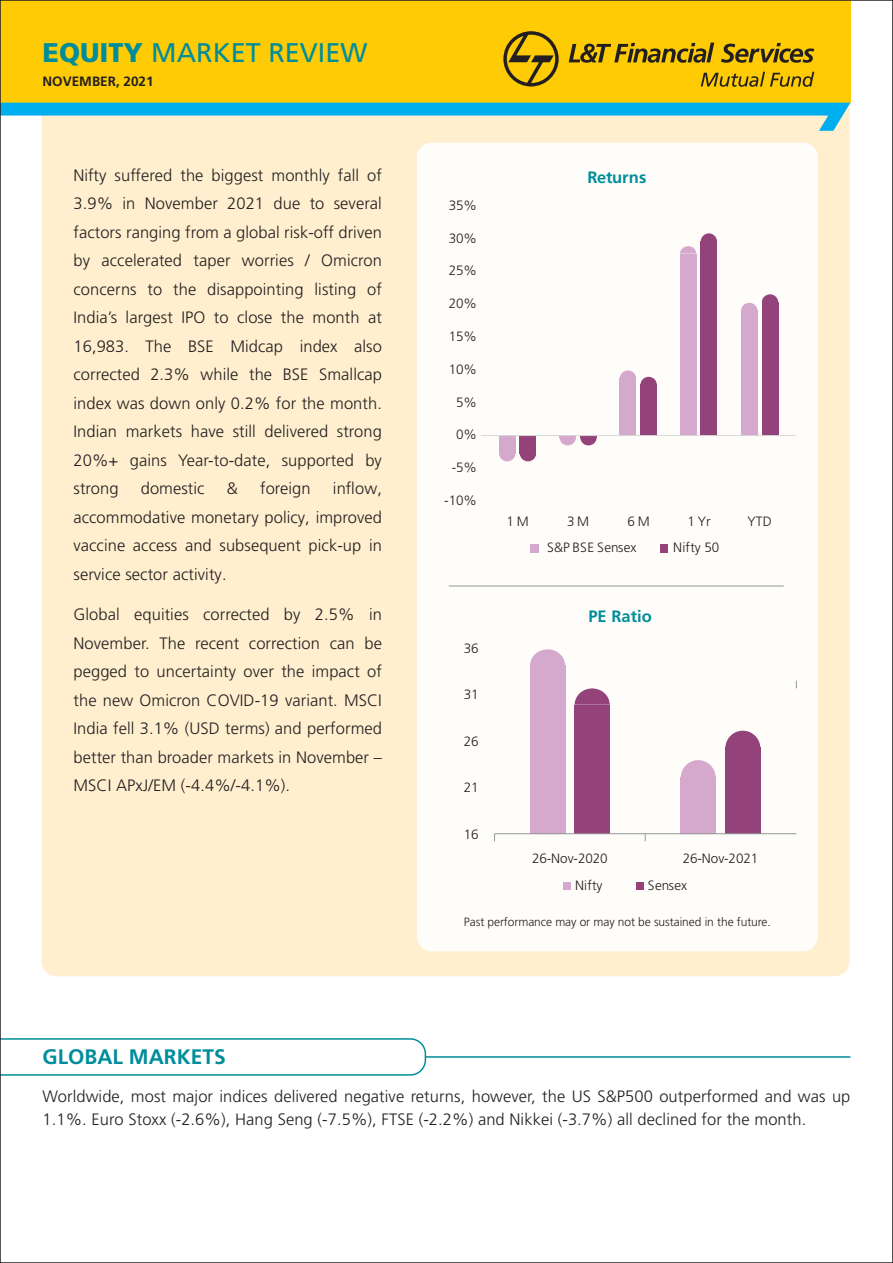
<style>
.page{position:relative;width:893px;height:1263px;background:#fff}
.page>*{position:absolute;margin:0;border:0;box-sizing:border-box;transform-origin:0 0}
.t1{font:27px "Frutiger LT Pro";color:#008d9b}
.t2{font:700 21px "Frutiger LT Pro";color:#008d9b}
.t3{font:300 16.5px/28.5px "Frutiger LT Pro";letter-spacing:.005em;color:#231f20;text-align:justify}
.t4{font:700 16.5px "Frutiger LT Pro";color:#008d9b}
.t5{font:300 13.5px "Frutiger LT Pro";letter-spacing:-.005em;color:#231f20}
.t6{font:700 13.5px "Frutiger LT Pro";color:#231f20}
.t7{font:300 13.5px "Frutiger LT Pro";letter-spacing:.02em;color:#231f20}
.t8{font:300 12px "Frutiger LT Pro";letter-spacing:-.005em;color:#231f20}
.s1{font-weight:900}
</style>
<div class="page">
<div style="left:41px;top:131px;width:808px;height:845px;background:#ffefcf"></div>
<svg style="left:3px;top:1038px;width:424px;height:38px"></svg>
<hr style="left:425px;top:1056px;width:425px;height:2px;background:#008d9b">
<div style="left:0;top:0;width:850px;height:103px;background:#ffcb05"></div>
<svg style="left:3px;top:103px;width:847px;height:28px;background:#8ad1de"></svg>
<svg style="left:503px;top:31px;width:56px;height:55px"></svg>
<svg style="left:701px;top:72px;width:113px;height:15px"></svg>
<svg style="left:569px;top:43px;width:145px;height:20px"></svg>
<svg style="left:721px;top:43px;width:93px;height:20px"></svg>
<div style="left:417px;top:143px;width:401px;height:808px;background:#fff;border-radius:15px"></div>
<div style="left:531px;top:544px;width:8px;height:8px;background:#d5a8ce"></div>
<div style="left:660px;top:544px;width:8px;height:8px;background:#94437a"></div>
<div style="left:636px;top:882px;width:8px;height:8px;background:#94437a"></div>
<div style="left:564px;top:882px;width:7px;height:8px;background:#d5a8ce"></div>
<hr style="left:449px;top:586px;width:335px;height:1px;background:#939598">
<div style="left:530px;top:665px;width:35px;height:169px;background:#d5a8ce"></div>
<div style="left:575px;top:705px;width:35px;height:128px;background:#94437a"></div>
<div style="left:681px;top:777px;width:35px;height:56px;background:#d5a8ce"></div>
<svg style="left:575px;top:688px;width:35px;height:17px"></svg>
<svg style="left:530px;top:649px;width:35px;height:16px"></svg>
<div style="left:725px;top:747px;width:35px;height:87px;background:#94437a"></div>
<svg style="left:725px;top:731px;width:35px;height:16px"></svg>
<svg style="left:681px;top:760px;width:35px;height:17px"></svg>
<div style="left:680px;top:254px;width:16px;height:182px;background:#d5a8ce"></div>
<div style="left:701px;top:241px;width:16px;height:195px;background:#94437a"></div>
<svg style="left:680px;top:233px;width:37px;height:21px"></svg>
<svg style="left:560px;top:436px;width:37px;height:9px"></svg>
<svg style="left:620px;top:370px;width:37px;height:15px"></svg>
<div style="left:620px;top:378px;width:16px;height:58px;background:#d5a8ce"></div>
<div style="left:640px;top:385px;width:17px;height:51px;background:#94437a"></div>
<svg style="left:741px;top:294px;width:37px;height:16px"></svg>
<div style="left:741px;top:310px;width:16px;height:126px;background:#d5a8ce"></div>
<div style="left:762px;top:302px;width:16px;height:134px;background:#94437a"></div>
<div style="left:499px;top:435px;width:16px;height:19px;background:#d5a8ce"></div>
<div style="left:520px;top:435px;width:16px;height:19px;background:#94437a"></div>
<svg style="left:499px;top:454px;width:37px;height:7px"></svg>
<hr style="left:495px;top:833px;width:301px;height:1px;background:#939598">
<hr style="left:481px;top:435px;width:315px;height:1px;background:#d9d9d8">
<h1 class="t1" style="left:43px;top:37px;width:326px"><span class="s1">EQUITY</span> MARKET REVIEW</h1>
<p class="t6" style="left:43px;top:73px;width:113px">NOVEMBER, 2021</p>
<p class="t3" style="left:73px;top:161px;width:310px">Nifty suffered the biggest monthly fall of 3.9% in November 2021 due to several factors ranging from a global risk-off driven by accelerated taper worries / Omicron concerns to the disappointing listing of India’s largest IPO to close the month at 16,983. The BSE Midcap index also corrected 2.3% while the BSE Smallcap index was down only 0.2% for the month.<br>Indian markets have still delivered strong 20%+ gains Year-to-date, supported by strong</p>
<p class="t3" style="left:73px;top:474px;width:310px;text-indent:259px">inflow, accommodative monetary policy, improved vaccine access and subsequent pick-up in service sector activity.</p>
<p class="t3" style="left:73px;top:600px;width:310px">Global equities corrected by 2.5% in November. The recent correction can be pegged to uncertainty over the impact of the new Omicron COVID-19 variant. MSCI India fell 3.1% (USD terms) and performed better than broader markets in November – MSCI APxJ/EM (-4.4%/-4.1%).</p>
<p class="t3" style="left:141px;top:474px;width:65px">domestic</p>
<p class="t3" style="left:227px;top:474px;width:13px">&amp;</p>
<p class="t3" style="left:260px;top:474px;width:52px">foreign</p>
<p class="t5" style="left:449px;top:197px;width:30px">35%</p>
<p class="t5" style="left:449px;top:230px;width:30px">30%</p>
<p class="t5" style="left:449px;top:263px;width:30px">25%</p>
<p class="t5" style="left:449px;top:296px;width:30px">20%</p>
<p class="t5" style="left:449px;top:328px;width:30px">15%</p>
<p class="t5" style="left:449px;top:361px;width:30px">10%</p>
<p class="t5" style="left:456px;top:394px;width:22px">5%</p>
<p class="t5" style="left:456px;top:427px;width:22px">0%</p>
<p class="t5" style="left:452px;top:460px;width:27px">-5%</p>
<p class="t5" style="left:444px;top:492px;width:34px">-10%</p>
<p class="t5" style="left:464px;top:640px;width:16px">36</p>
<p class="t5" style="left:464px;top:687px;width:16px">31</p>
<p class="t5" style="left:464px;top:733px;width:16px">26</p>
<p class="t5" style="left:464px;top:780px;width:16px">21</p>
<p class="t5" style="left:464px;top:826px;width:16px">16</p>
<p class="t4" style="left:587px;top:168px;width:60px">Returns</p>
<p class="t5" style="left:506px;top:513px;width:24px">1M</p>
<p class="t5" style="left:567px;top:513px;width:24px">3M</p>
<p class="t5" style="left:628px;top:513px;width:24px">6M</p>
<p class="t5" style="left:688px;top:513px;width:25px">1Yr</p>
<p class="t5" style="left:748px;top:513px;width:26px">YTD</p>
<p class="t7" style="left:547px;top:540px;width:91px">S&amp;P BSE Sensex</p>
<p class="t5" style="left:673px;top:540px;width:48px">Nifty 50</p>
<p class="t4" style="left:588px;top:606px;width:65px">PE Ratio</p>
<p class="t5" style="left:532px;top:850px;width:77px">26-Nov-2020</p>
<p class="t5" style="left:683px;top:850px;width:77px">26-Nov-2021</p>
<p class="t5" style="left:575px;top:878px;width:29px">Nifty</p>
<p class="t5" style="left:648px;top:878px;width:41px">Sensex</p>
<p class="t8" style="left:464px;top:915px;width:308px">Past performance may or may not be sustained in the future.</p>
<p class="t2" style="left:43px;top:1044px;width:185px">GLOBAL MARKETS</p>
<p class="t3" style="left:43px;top:1085px;width:809px;line-height:22.5px">Worldwide, most major indices delivered negative returns, however, the US S&amp;P500 outperformed and was up<br>1.1%. Euro Stoxx (-2.6%), Hang Seng (-7.5%), FTSE (-2.2%) and Nikkei (-3.7%) all declined for the month.</p>
</div>
